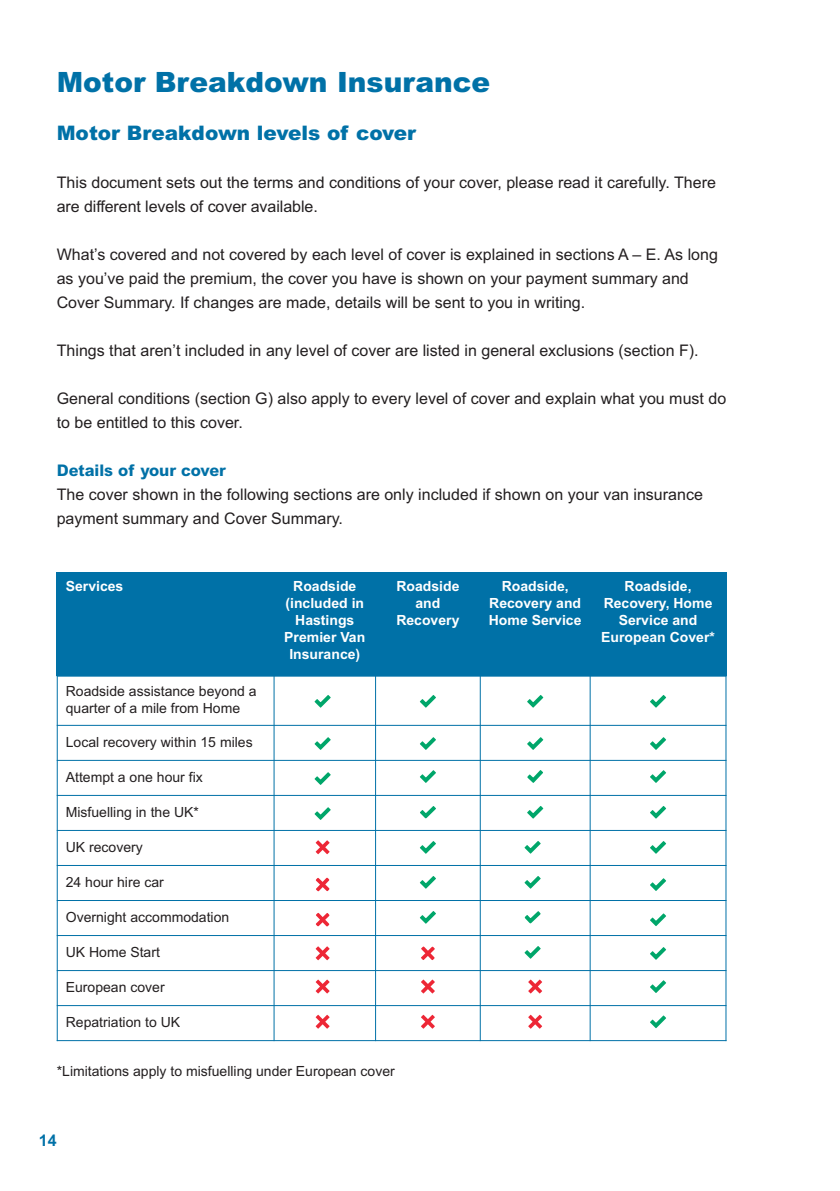
<style>
.page{position:relative;width:840px;height:1191px;background:#fff}
.page>*{position:absolute;margin:0;border:0;box-sizing:border-box;transform-origin:0 0}
.t1{font:900 28px "Arial";color:#0071a7}
.t2{font:900 20px "Arial";color:#0071a7}
.t3{font:16px/24px "Arial";color:#231f20}
.t4{font:800 16px "Arial";color:#0071a7}
.t5{font:700 16px "Arial";color:#0071a7}
.t6{font:14px/16.8px "Arial";color:#231f20}
.t7{font:700 14px/16.8px "Arial";color:#fff;text-align:center}
</style>
<div class="page">
<div style="left:57px;top:572px;width:217px;height:104px;background:#0071a7"></div>
<div style="left:274px;top:572px;width:101px;height:104px;background:#0071a7"></div>
<div style="left:375px;top:572px;width:105px;height:104px;background:#0071a7"></div>
<div style="left:480px;top:572px;width:109px;height:104px;background:#0071a7"></div>
<div style="left:589px;top:572px;width:137px;height:104px;background:#0071a7"></div>
<svg style="left:314px;top:695px;width:16px;height:12px"></svg>
<svg style="left:419px;top:695px;width:16px;height:12px"></svg>
<svg style="left:527px;top:695px;width:16px;height:12px"></svg>
<svg style="left:650px;top:695px;width:15px;height:12px"></svg>
<svg style="left:314px;top:737px;width:16px;height:13px"></svg>
<svg style="left:420px;top:737px;width:15px;height:13px"></svg>
<svg style="left:527px;top:737px;width:16px;height:13px"></svg>
<svg style="left:650px;top:737px;width:15px;height:13px"></svg>
<svg style="left:314px;top:772px;width:16px;height:13px"></svg>
<svg style="left:420px;top:770px;width:15px;height:13px"></svg>
<svg style="left:527px;top:770px;width:16px;height:13px"></svg>
<svg style="left:650px;top:770px;width:15px;height:13px"></svg>
<svg style="left:314px;top:807px;width:16px;height:13px"></svg>
<svg style="left:420px;top:806px;width:16px;height:12px"></svg>
<svg style="left:527px;top:806px;width:16px;height:12px"></svg>
<svg style="left:650px;top:806px;width:15px;height:12px"></svg>
<svg style="left:315px;top:840px;width:14px;height:14px"></svg>
<svg style="left:419px;top:841px;width:16px;height:12px"></svg>
<svg style="left:524px;top:841px;width:16px;height:12px"></svg>
<svg style="left:650px;top:841px;width:15px;height:12px"></svg>
<svg style="left:315px;top:877px;width:14px;height:14px"></svg>
<svg style="left:419px;top:876px;width:16px;height:12px"></svg>
<svg style="left:524px;top:876px;width:16px;height:12px"></svg>
<svg style="left:650px;top:878px;width:15px;height:13px"></svg>
<svg style="left:315px;top:912px;width:14px;height:14px"></svg>
<svg style="left:419px;top:911px;width:16px;height:12px"></svg>
<svg style="left:524px;top:911px;width:16px;height:12px"></svg>
<svg style="left:650px;top:913px;width:15px;height:13px"></svg>
<svg style="left:315px;top:946px;width:14px;height:14px"></svg>
<svg style="left:421px;top:946px;width:13px;height:14px"></svg>
<svg style="left:524px;top:946px;width:16px;height:12px"></svg>
<svg style="left:650px;top:947px;width:15px;height:12px"></svg>
<svg style="left:315px;top:979px;width:14px;height:14px"></svg>
<svg style="left:421px;top:979px;width:13px;height:14px"></svg>
<svg style="left:528px;top:979px;width:14px;height:14px"></svg>
<svg style="left:650px;top:980px;width:15px;height:13px"></svg>
<svg style="left:315px;top:1014px;width:14px;height:14px"></svg>
<svg style="left:421px;top:1014px;width:13px;height:14px"></svg>
<svg style="left:528px;top:1014px;width:14px;height:14px"></svg>
<svg style="left:650px;top:1015px;width:15px;height:13px"></svg>
<hr style="left:57px;top:572px;width:1px;height:469px;background:#0071a7">
<hr style="left:273px;top:572px;width:1px;height:469px;background:#0071a7">
<hr style="left:375px;top:572px;width:1px;height:469px;background:#0071a7">
<hr style="left:479px;top:572px;width:1px;height:469px;background:#0071a7">
<hr style="left:589px;top:572px;width:1px;height:469px;background:#0071a7">
<hr style="left:725px;top:572px;width:1px;height:469px;background:#0071a7">
<hr style="left:57px;top:725px;width:669px;height:1px;background:#0071a7">
<hr style="left:57px;top:760px;width:669px;height:1px;background:#0071a7">
<hr style="left:57px;top:795px;width:669px;height:1px;background:#0071a7">
<hr style="left:57px;top:830px;width:669px;height:1px;background:#0071a7">
<hr style="left:57px;top:865px;width:669px;height:1px;background:#0071a7">
<hr style="left:57px;top:900px;width:669px;height:1px;background:#0071a7">
<hr style="left:57px;top:935px;width:669px;height:1px;background:#0071a7">
<hr style="left:57px;top:970px;width:669px;height:1px;background:#0071a7">
<hr style="left:57px;top:1005px;width:669px;height:1px;background:#0071a7">
<hr style="left:57px;top:1040px;width:669px;height:1px;background:#0071a7">
<h1 class="t1" style="left:57px;top:66px;width:434px">Motor Breakdown Insurance</h1>
<p class="t2" style="left:57px;top:121px;width:360px">Motor Breakdown levels of cover</p>
<p class="t3" style="left:57px;top:171px;width:660px">This document sets out the terms and conditions of your cover, please read it carefully. There are different levels of cover available.</p>
<p class="t3" style="left:57px;top:243px;width:662px">What’s covered and not covered by each level of cover is explained in sections A – E. As long as you’ve paid the premium, the cover you have is shown on your payment summary and<br>Cover Summary. If changes are made, details will be sent to you in writing.</p>
<p class="t3" style="left:57px;top:339px;width:643px">Things that aren’t included in any level of cover are listed in general exclusions (section F).</p>
<p class="t3" style="left:57px;top:387px;width:670px">General conditions (section G) also apply to every level of cover and explain what you must do to be entitled to this cover.</p>
<p class="t4" style="left:57px;top:465px;width:170px">Details of your cover</p>
<p class="t3" style="left:57px;top:483px;width:647px">The cover shown in the following sections are only included if shown on your van insurance payment summary and Cover Summary.</p>
<p class="t7" style="left:66px;top:578px;width:59px">Services</p>
<p class="t7" style="left:284px;top:578px;width:82px">Roadside (included in<br>Hastings<br>Premier Van<br>Insurance)</p>
<p class="t7" style="left:396px;top:578px;width:65px">Roadside and<br>Recovery</p>
<p class="t7" style="left:488px;top:578px;width:94px">Roadside,<br>Recovery and<br>Home Service</p>
<p class="t7" style="left:601px;top:578px;width:115px">Roadside,<br>Recovery, Home<br>Service and<br>European Cover*</p>
<p class="t6" style="left:66px;top:682px;width:192px">Roadside assistance beyond a quarter of a mile from Home</p>
<p class="t6" style="left:66px;top:733px;width:188px">Local recovery within 15 miles</p>
<p class="t6" style="left:66px;top:768px;width:138px">Attempt a one hour fix</p>
<p class="t6" style="left:66px;top:803px;width:135px">Misfuelling in the UK*</p>
<p class="t6" style="left:66px;top:838px;width:79px">UK recovery</p>
<p class="t6" style="left:66px;top:873px;width:100px">24 hour hire car</p>
<p class="t6" style="left:66px;top:908px;width:165px">Overnight accommodation</p>
<p class="t6" style="left:66px;top:943px;width:96px">UK Home Start</p>
<p class="t6" style="left:66px;top:978px;width:100px">European cover</p>
<p class="t6" style="left:66px;top:1013px;width:116px">Repatriation to UK</p>
<p class="t6" style="left:57px;top:1063px;width:339px">*Limitations apply to misfuelling under European cover</p>
<p class="t5" style="left:39px;top:1131px;width:19px">14</p>
</div>
